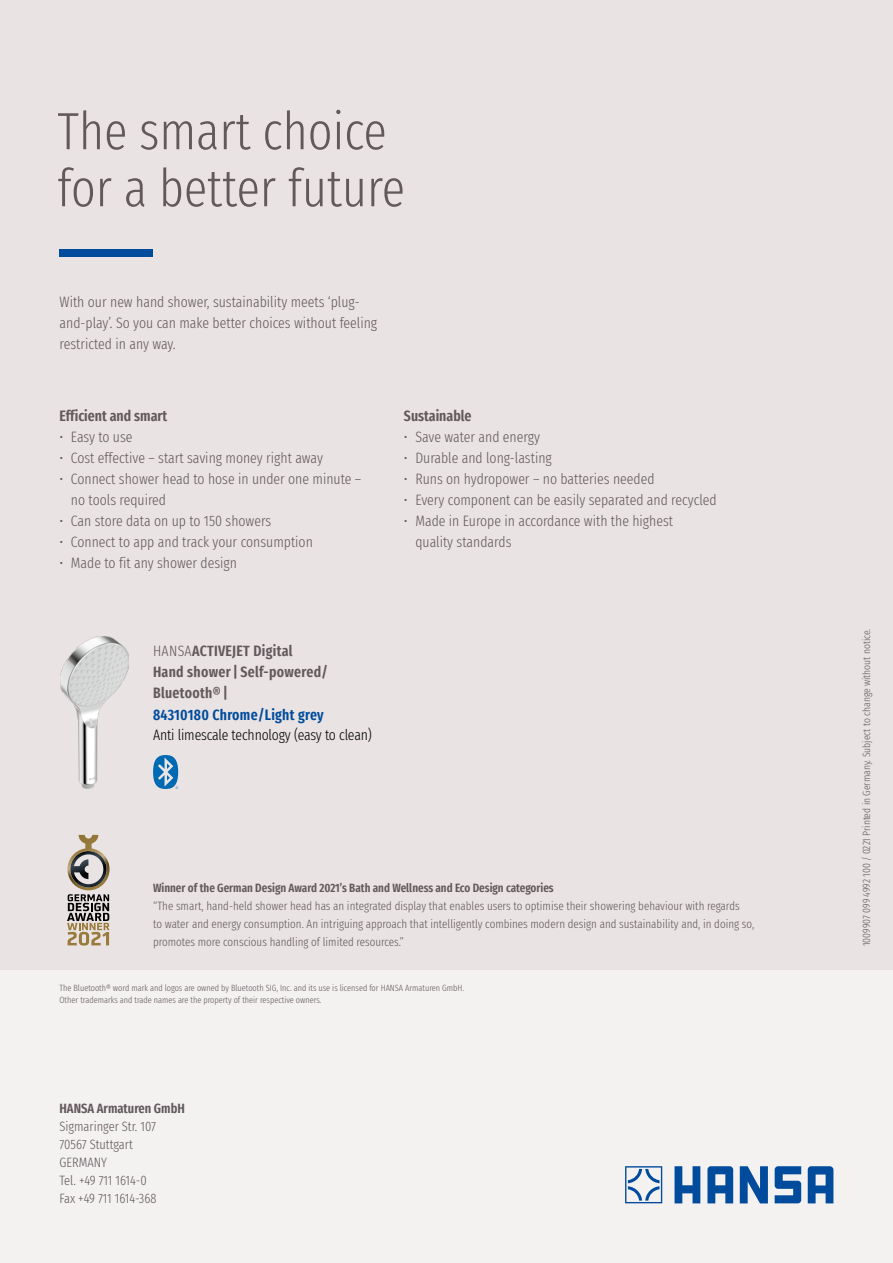
<style>
.page{position:relative;width:893px;height:1263px;background:#f4f1f1}
.page>*{position:absolute;margin:0;border:0;box-sizing:border-box;transform-origin:0 0}
.t1{font:300 extra-condensed 52.5px/57px "Fira Sans";color:#62595d}
.t2{font:300 extra-condensed 15px/21px "Fira Sans";color:#62595d}
.t3{font:600 extra-condensed 15px/21px "Fira Sans";letter-spacing:.02em;color:#62595d}
.t4{font:300 extra-condensed 15px "Fira Sans";letter-spacing:-.01em;color:#000}
.t5{font:600 extra-condensed 15px "Fira Sans";color:#62595d}
.t6{font:600 extra-condensed 15px "Fira Sans";letter-spacing:.02em;color:#004b9c}
.t7{font:300 extra-condensed 13.5px/18px "Fira Sans";color:#62595d}
.t8{font:600 extra-condensed 13.5px "Fira Sans";color:#62595d}
.t9{font:300 extra-condensed 12px/18px "Fira Sans";color:#62595d}
.t10{font:600 extra-condensed 12px "Fira Sans";color:#62595d}
.t11{font:300 extra-condensed 10.5px "Fira Sans";color:#62595d}
.t12{font:300 extra-condensed 9px/12px "Fira Sans";color:#62595d}
.s1{font-weight:300}
</style>
<div class="page">
<div style="left:0;top:0;width:893px;height:969px;background:#e9e4e3"></div>
<hr style="left:892px;top:553px;width:1px;height:416px;background:#000">
<svg style="left:67px;top:835px;width:43px;height:110px"></svg>
<img style="left:61px;top:637px;width:68px;height:152px">
<svg style="left:153px;top:755px;width:25px;height:34px"></svg>
<div style="left:60px;top:249px;width:93px;height:8px;background:#004b9c"></div>
<svg style="left:625px;top:1166px;width:37px;height:37px"></svg>
<svg style="left:740px;top:1166px;width:28px;height:37px"></svg>
<svg style="left:675px;top:1166px;width:25px;height:37px"></svg>
<svg style="left:775px;top:1166px;width:26px;height:37px"></svg>
<svg style="left:707px;top:1166px;width:26px;height:37px"></svg>
<svg style="left:808px;top:1166px;width:25px;height:37px"></svg>
<h1 class="t1" style="left:57px;top:102px;width:349px">The smart choice for a better future</h1>
<p class="t2" style="left:60px;top:292px;width:319px">With our new hand shower, sustainability meets ‘plug&shy;and-play’. So you can make better choices without feeling restricted in any way.</p>
<p class="t5" style="left:60px;top:404px;width:109px">Efficient and smart</p>
<p class="t2" style="left:60px;top:427px;width:75px">• Easy to use</p>
<p class="t2" style="left:60px;top:448px;width:265px">• Cost effective – start saving money right away</p>
<p class="t2" style="left:71px;top:469px;width:292px;text-indent:-11px">• Connect shower head to hose in under one minute – no tools required</p>
<p class="t2" style="left:60px;top:511px;width:213px">• Can store data on up to 150 showers</p>
<p class="t2" style="left:60px;top:532px;width:255px">• Connect to app and track your consumption</p>
<p class="t2" style="left:60px;top:553px;width:179px">• Made to fit any shower design</p>
<p class="t5" style="left:404px;top:404px;width:69px">Sustainable</p>
<p class="t2" style="left:404px;top:427px;width:138px">• Save water and energy</p>
<p class="t2" style="left:404px;top:448px;width:149px">• Durable and long-lasting</p>
<p class="t2" style="left:404px;top:469px;width:252px">• Runs on hydropower – no batteries needed</p>
<p class="t2" style="left:404px;top:490px;width:314px">• Every component can be easily separated and recycled</p>
<p class="t2" style="left:415px;top:511px;width:259px;text-indent:-11px">• Made in Europe in accordance with the highest quality standards</p>
<p class="t3" style="left:153px;top:640px;width:176px"><span class="s1">HANSA</span>ACTIVEJET Digital<br>Hand shower| Self-powered/<br>Bluetooth® |</p>
<p class="t6" style="left:153px;top:702px;width:172px">84310180 Chrome/Light grey</p>
<p class="t4" style="left:153px;top:724px;width:220px">Anti limescale technology (easy to clean)</p>
<p class="t10" style="left:153px;top:878px;width:402px">Winner of the German Design Award 2021’s Bath and Wellness and Eco Design categories</p>
<p class="t9" style="left:153px;top:896px;width:603px">“The smart, hand-held shower head has an integrated display that enables users to optimise their showering behaviour with regards<br>to water and energy consumption. An intriguing approach that intelligently combines modern design and sustainability and, in doing so, promotes more conscious handling of limited resources.”</p>
<p class="t12" style="left:60px;top:981px;width:406px">The Bluetooth® word mark and logos are owned by Bluetooth SIG, Inc. and its use is licensed for HANSA Armaturen GmbH.<br>Other trademarks and trade names are the property of their respective owners.</p>
<p class="t8" style="left:60px;top:1098px;width:127px">HANSA Armaturen GmbH</p>
<p class="t7" style="left:60px;top:1118px;width:98px">Sigmaringer Str. 107<br>70567 Stuttgart<br>GERMANY<br>Tel. +49 711 1614-0<br>Fax +49 711 1614-368</p>
<p class="t11" style="left:859px;top:946px;width:319px;rotate:-90deg">1009907 099 4992 100 / 0221 Printed in Germany. Subject to change without notice.</p>
</div>
